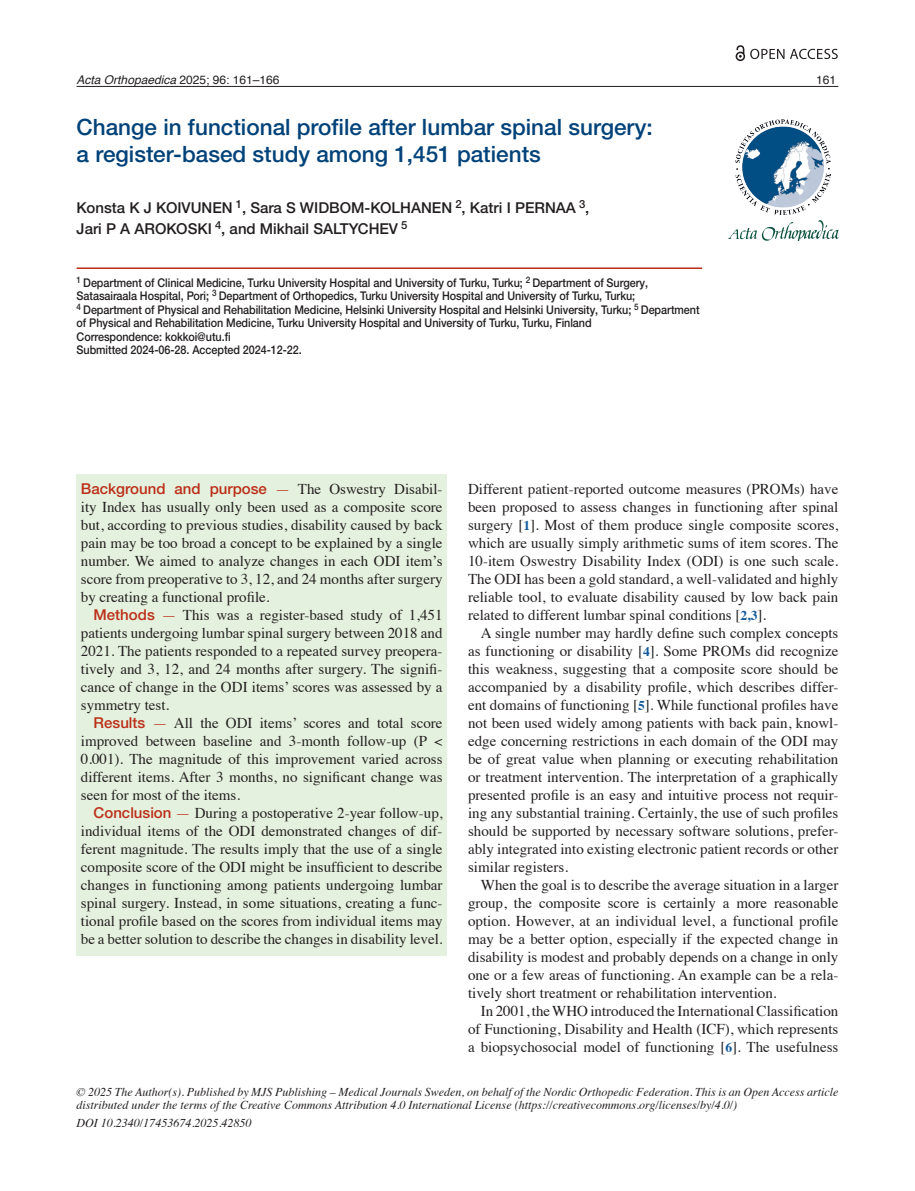
<style>
.page{position:relative;width:915px;height:1191px;background:#fff}
.page>*{position:absolute;margin:0;border:0;box-sizing:border-box;transform-origin:0 0}
.Titel{font:500 22.5px/27px "Helvetica Neue LTW1 G";color:#004279}
._5-Brödtext{font:15px/18px "Times";color:#231f20;text-align:justify}
._4-Brödstart{font:15px/18px "Times";color:#231f20;text-align:justify}
.Namn{font:500 15px/21px "Helvetica Neue LTW1 G";color:#231f20}
.Department{font:500 12px/13.5px "Helvetica Neue LTW1 G";letter-spacing:-.005em;color:#231f20;scale:.9 1}
.Styckeformat_1{font:italic 12px/13.5px "Times";color:#231f20}
.t1{font:italic 12px "Helvetica";color:#231f20}
.t2{font:12px "Helvetica";color:#231f20}
.s1{font-style:normal}
.s2{font-family:"Helvetica Neue LTW1 G";font-weight:500;color:#bc2e18}
.s3{color:#bc2e18}
.s4{font-weight:700;font-size:13.5px;color:#175d9e}
</style>
<div class="page">
<hr style="left:77px;top:86px;width:761px;height:1px;background:#231f20">
<div style="left:77px;top:474px;width:369px;height:481px;background:#e4f1de"></div>
<hr style="left:77px;top:267px;width:625px;height:2px;background:#bc2e18">
<svg style="left:735px;top:45px;width:9px;height:16px"></svg>
<svg style="left:750px;top:49px;width:87px;height:10px"></svg>
<img style="left:727px;top:220px;width:112px;height:21px">
<img style="left:735px;top:119px;width:94px;height:95px">
<p class="t1" style="left:77px;top:70px;width:204px">Acta Orthopaedica <span class="s1">2025; 96: 161–166</span></p>
<p class="t2" style="left:816px;top:70px;width:22px">161</p>
<p class="Titel" style="left:77px;top:114px;width:577px">Change in functional profile after lumbar spinal surgery: a register-based study among 1,451 patients</p>
<p class="Namn" style="left:77px;top:197px;width:514px">Konsta K J KOIVUNEN <sup>1</sup>, Sara S WIDBOM-KOLHANEN <sup>2</sup>, Katri I PERNAA <sup>3</sup>,<br>Jari P A AROKOSKI <sup>4</sup>, and Mikhail SALTYCHEV <sup>5</sup></p>
<p class="Department" style="left:77px;top:276px;width:636px"><sup>1</sup> Department of Clinical Medicine, Turku University Hospital and University of Turku, Turku; <sup>2</sup> Department of Surgery,<br>Satasairaala Hospital, Pori; <sup>3</sup> Department of Orthopedics, Turku University Hospital and University of Turku, Turku;</p>
<p class="Department" style="left:77px;top:303px;width:693px"><sup>4</sup> Department of Physical and Rehabilitation Medicine, Helsinki University Hospital and Helsinki University, Turku; <sup>5</sup> Department of Physical and Rehabilitation Medicine, Turku University Hospital and University of Turku, Turku, Finland</p>
<p class="Department" style="left:77px;top:330px;width:173px">Correspondence: kokkoi@utu.fi</p>
<p class="Department" style="left:77px;top:343px;width:252px">Submitted 2024-06-28. Accepted 2024-12-22.</p>
<p class="_4-Brödstart" style="left:81px;top:478px;width:363px"><span class="s2">Background and purpose</span> <span class="s3">—</span> The Oswestry Disabil&shy;ity Index has usually only been used as a composite score but, according to previous studies, disability caused by back pain may be too broad a concept to be explained by a single number. We aimed to analyze changes in each ODI item’s score from preoperative to 3, 12, and 24 months after surgery by creating a functional profile.</p>
<p class="_5-Brödtext" style="left:81px;top:604px;width:363px;text-indent:13px"><span class="s2">Methods</span> <span class="s3">—</span> This was a register-based study of 1,451 patients undergoing lumbar spinal surgery between 2018 and 2021. The patients responded to a repeated survey preopera&shy;tively and 3, 12, and 24 months after surgery. The signifi&shy;cance of change in the ODI items’ scores was assessed by a symmetry test.</p>
<p class="_5-Brödtext" style="left:81px;top:712px;width:363px;text-indent:13px"><span class="s2">Results</span> <span class="s3">—</span> All the ODI items’ scores and total score improved between baseline and 3-month follow-up (P &lt; 0.001). The magnitude of this improvement varied across different items. After 3 months, no significant change was seen for most of the items.</p>
<p class="_5-Brödtext" style="left:81px;top:802px;width:363px;text-indent:13px"><span class="s2">Conclusion</span> <span class="s3">—</span> During a postoperative 2-year follow-up, individual items of the ODI demonstrated changes of dif&shy;ferent magnitude. The results imply that the use of a single composite score of the ODI might be insufficient to describe changes in functioning among patients undergoing lumbar spinal surgery. Instead, in some situations, creating a func&shy;tional profile based on the scores from individual items may be a better solution to describe the changes in disability level.</p>
<p class="_4-Brödstart" style="left:468px;top:478px;width:371px">Different patient-reported outcome measures (PROMs) have been proposed to assess changes in functioning after spinal surgery [<span class="s4">1</span>]. Most of them produce single composite scores, which are usually simply arithmetic sums of item scores. The 10-item Oswestry Disability Index (ODI) is one such scale.<br>The ODI has been a gold standard, a well-validated and highly reliable tool, to evaluate disability caused by low back pain related to different lumbar spinal conditions [<span class="s4">2,3</span>].</p>
<p class="_5-Brödtext" style="left:468px;top:622px;width:371px;text-indent:13px">A single number may hardly define such complex concepts as functioning or disability [<span class="s4">4</span>]. Some PROMs did recognize this weakness, suggesting that a composite score should be accompanied by a disability profile, which describes differ&shy;ent domains of functioning [<span class="s4">5</span>]. While functional profiles have not been used widely among patients with back pain, knowl&shy;edge concerning restrictions in each domain of the ODI may be of great value when planning or executing rehabilitation or treatment intervention. The interpretation of a graphically presented profile is an easy and intuitive process not requir&shy;ing any substantial training. Certainly, the use of such profiles should be supported by necessary software solutions, prefer&shy;ably integrated into existing electronic patient records or other similar registers.</p>
<p class="_5-Brödtext" style="left:468px;top:874px;width:371px;text-indent:13px">When the goal is to describe the average situation in a larger group, the composite score is certainly a more reasonable option. However, at an individual level, a functional profile may be a better option, especially if the expected change in disability is modest and probably depends on a change in only one or a few areas of functioning. An example can be a rela&shy;tively short treatment or rehabilitation intervention.</p>
<p class="_5-Brödtext" style="left:468px;top:1000px;width:371px;text-indent:13px">In 2001, the WHO introduced the International Classification of Functioning, Disability and Health (ICF), which represents a biopsychosocial model of functioning [<span class="s4">6</span>]. The usefulness</p>
<p class="Styckeformat_1" style="left:77px;top:1084px;width:763px">© 2025 The Author(s). Published by MJS Publishing – Medical Journals Sweden, on behalf of the Nordic Orthopedic Federation. This is an Open Access article distributed under the terms of the Creative Commons Attribution 4.0 International License (https://creativecommons.org/licenses/by/4.0/)</p>
<p class="Styckeformat_1" style="left:77px;top:1115px;width:176px">DOI 10.2340/17453674.2025.42850</p>
</div>
